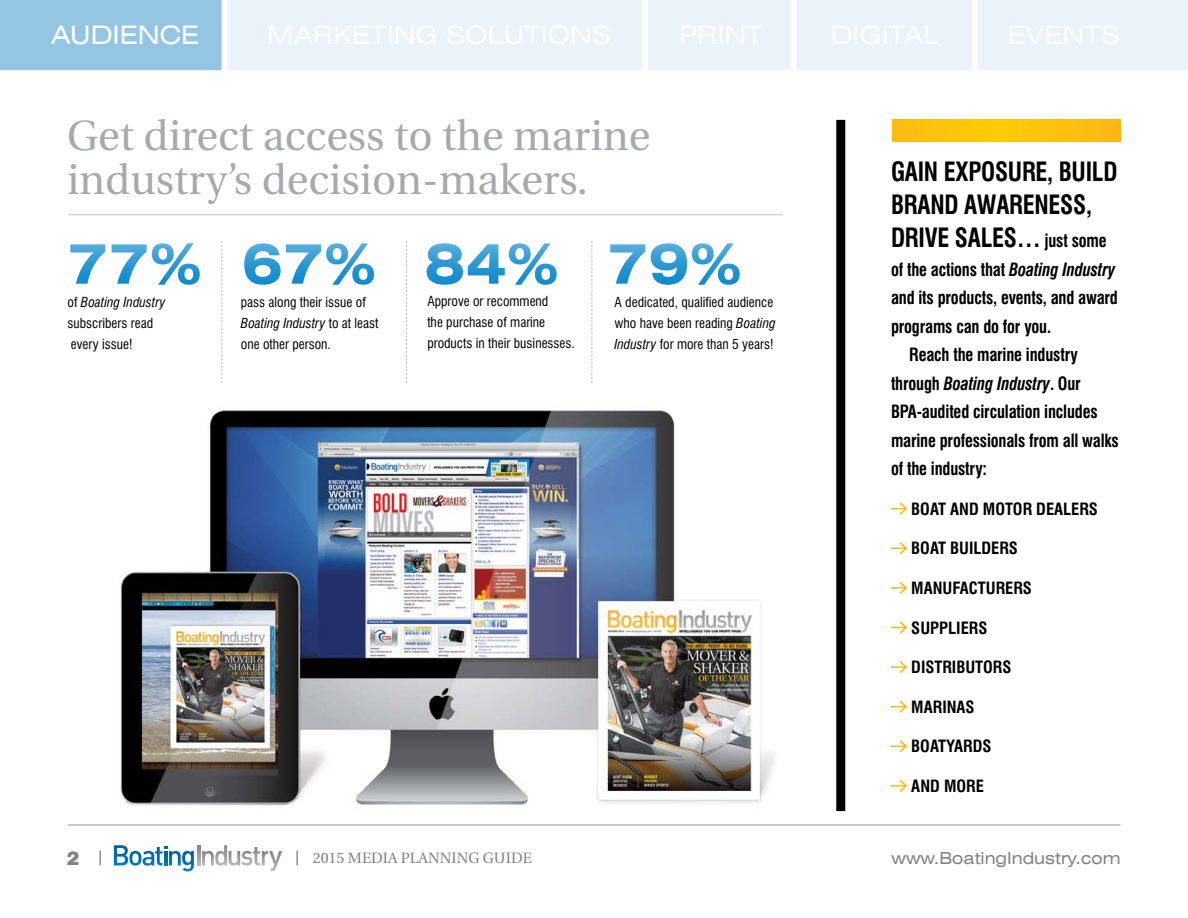
<style>
.page{position:relative;width:1188px;height:918px;background:#fff}
.page>*{position:absolute;margin:0;border:0;box-sizing:border-box;transform-origin:0 0}
.t1{font:700 expanded 55.8px "Swiss 721 BT";letter-spacing:.01em;color:#0083ca}
.t2{font:42px/43.5px "Utopia";color:#a7a9ac}
.t3{font:700 condensed 25.95px/33px "Swiss 721 BT";letter-spacing:-.01em;color:#000;scale:.93 1}
.t4{font:expanded 25.5px "Swiss 721 BT";color:#fff}
.t5{font:900 19.5px "Helten";color:#808285}
.t6{font:700 condensed 17.85px "Swiss 721 BT";letter-spacing:-.01em;color:#000;scale:.93 1}
.t7{font:italic 700 condensed 17.85px "Swiss 721 BT";letter-spacing:-.01em;color:#000;scale:.93 1}
.t8{font:700 condensed 16.5px "Swiss 721 BT";color:#000}
.t9{font:expanded 16.5px "Swiss 721 BT";color:#808285}
.t10{font:15px "Utopia";color:#808285}
.t11{font:condensed 13.5px/21px "Swiss 721 BT";color:#000}
.s1{font-style:italic}
.s2{font-size:17.85px}
.s3{font-style:normal}
.s4{font-family:"Helten";font-weight:900;font-size:19.5px}
</style>
<div class="page">
<svg style="left:197px;top:845px;width:3px;height:20px"></svg>
<svg style="left:202px;top:845px;width:80px;height:26px"></svg>
<svg style="left:114px;top:845px;width:80px;height:26px"></svg>
<hr style="left:68px;top:825px;width:1052px;height:1px;background:#939598">
<hr style="left:69px;top:214px;width:714px;height:1px;background:#d1d3d4">
<div style="left:0;top:0;width:1188px;height:75px;background:#94c5e3"></div>
<div style="left:222px;top:0;width:6px;height:72px;background:#fff"></div>
<div style="left:0;top:70px;width:1188px;height:6px;background:#fff"></div>
<div style="left:225px;top:0;width:963px;height:81px;background:linear-gradient(to bottom,#e5f1f8,#f3f9fc)"></div>
<svg style="left:221px;top:241px;width:1px;height:142px"></svg>
<svg style="left:406px;top:241px;width:1px;height:142px"></svg>
<svg style="left:591px;top:241px;width:1px;height:142px"></svg>
<div style="left:836px;top:120px;width:9px;height:691px;background:#000"></div>
<svg style="left:891px;top:502px;width:16px;height:13px"></svg>
<svg style="left:891px;top:542px;width:16px;height:13px"></svg>
<svg style="left:891px;top:581px;width:16px;height:13px"></svg>
<svg style="left:891px;top:621px;width:16px;height:13px"></svg>
<svg style="left:891px;top:661px;width:16px;height:13px"></svg>
<svg style="left:891px;top:700px;width:16px;height:13px"></svg>
<svg style="left:891px;top:740px;width:16px;height:13px"></svg>
<svg style="left:891px;top:779px;width:16px;height:13px"></svg>
<div style="left:892px;top:120px;width:228px;height:21px;background:#ffc20d"></div>
<img style="left:120px;top:410px;width:654px;height:395px">
<h3 class="t4" style="left:51px;top:20px;width:150px">AUDIENCE</h3>
<h3 class="t4" style="left:267px;top:20px;width:345px">MARKETING SOLUTIONS</h3>
<h3 class="t4" style="left:679px;top:20px;width:85px">PRINT</h3>
<h3 class="t4" style="left:831px;top:20px;width:110px">DIGITAL</h3>
<h3 class="t4" style="left:1008px;top:20px;width:114px">EVENTS</h3>
<h2 class="t2" style="left:67px;top:115px;width:585px">Get direct access to the marine industry’s decision-makers.</h2>
<h1 class="t1" style="left:68px;top:230px;width:675px">77% 67% 84% 79%</h1>
<p class="t11" style="left:68px;top:292px;width:99px">of <span class="s1">Boating Industry </span>subscribers read every issue!</p>
<p class="t11" style="left:241px;top:292px;width:139px">pass along their issue of<br><span class="s1">Boating Industry</span> to at least one other person.</p>
<p class="t11" style="left:427px;top:291px;width:149px">Approve or recommend<br>the purchase of marine products in their businesses.</p>
<p class="t11" style="left:615px;top:292px;width:163px">A dedicated, qualified audience who have been reading <span class="s1">Boating<br>Industry</span> for more than 5 years!</p>
<h3 class="t3" style="left:891px;top:155px;width:245px">GAIN EXPOSURE, BUILD<br>BRAND AWARENESS,<br>DRIVE SALES… <span class="s2">just some</span></h3>
<h3 class="t6" style="left:891px;top:259px;width:243px">of the actions that <span class="s1">Boating Industry</span></h3>
<h3 class="t6" style="left:891px;top:287px;width:246px">and its products, events, and award</h3>
<h3 class="t6" style="left:891px;top:316px;width:174px">programs can do for you.</h3>
<h3 class="t6" style="left:909px;top:344px;width:183px">Reach the marine industry</h3>
<h3 class="t7" style="left:891px;top:373px;width:206px"><span class="s3">through</span> Boating Industry<span class="s3">. Our</span></h3>
<h3 class="t6" style="left:891px;top:401px;width:224px">BPA-audited circulation includes</h3>
<h3 class="t6" style="left:891px;top:430px;width:246px">marine professionals from all walks</h3>
<h3 class="t6" style="left:891px;top:458px;width:105px">of the industry:</h3>
<p class="t8" style="left:911px;top:499px;width:188px">BOAT AND MOTOR DEALERS</p>
<p class="t8" style="left:911px;top:539px;width:108px">BOAT BUILDERS</p>
<p class="t8" style="left:911px;top:578px;width:122px">MANUFACTURERS</p>
<p class="t8" style="left:911px;top:618px;width:78px">SUPPLIERS</p>
<p class="t8" style="left:911px;top:657px;width:102px">DISTRIBUTORS</p>
<p class="t8" style="left:911px;top:697px;width:65px">MARINAS</p>
<p class="t8" style="left:911px;top:737px;width:82px">BOATYARDS</p>
<p class="t8" style="left:911px;top:776px;width:74px">AND MORE</p>
<h3 class="t5" style="left:68px;top:846px;width:37px">2 |</h3>
<p class="t10" style="left:295px;top:849px;width:238px"><span class="s4">|</span> 2015 MEDIA PLANNING GUIDE</p>
<p class="t9" style="left:891px;top:848px;width:231px">www.BoatingIndustry.com</p>
</div>
